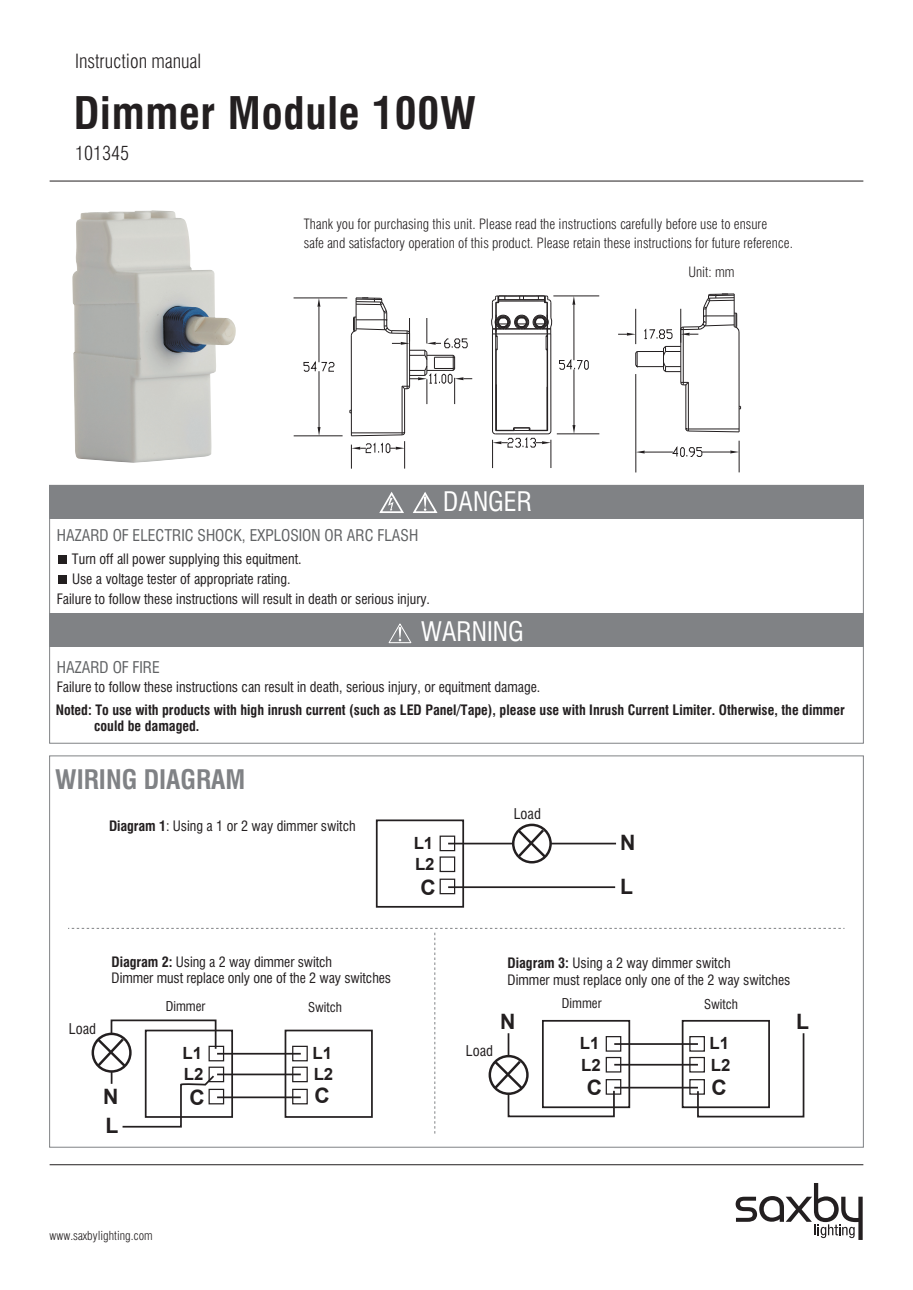
<style>
.page{position:relative;width:913px;height:1290px;background:#fff}
.page>*{position:absolute;margin:0;border:0;box-sizing:border-box;transform-origin:0 0}
.t1{font:700 condensed 43.75px "Swiss 721 BT";letter-spacing:.02em;color:#231f20}
.t2{font:condensed 26.25px "Swiss 721 BT";color:#fff}
.t3{font:700 condensed 26.25px "Swiss 721 BT";color:#808285}
.t4{font:700 21.18px/43.9px "Arial";color:#231f20}
.t5{font:300 condensed 19.25px "Swiss 721 BT";color:#231f20}
.t6{font:700 16.8px/21.3px "Arial";color:#231f20}
.t7{font:condensed 15.75px "Swiss 721 BT";color:#606264}
.t8{font:condensed 14.53px "Swiss 721 BT";color:#231f20}
.t9{font:condensed 14px/16.8px "Swiss 721 BT";color:#231f20}
.t10{font:300 condensed 14px/18.9px "Swiss 721 BT";color:#231f20}
.t11{font:700 condensed 14px/16.8px "Swiss 721 BT";color:#231f20}
.t12{font:condensed 13.12px "Swiss 721 BT";color:#231f20}
.t13{font:300 condensed 12.25px "Swiss 721 BT";color:#231f20}
.s1{font-weight:700}
</style>
<div class="page">
<img style="left:72px;top:210px;width:164px;height:253px">
<hr style="left:50px;top:181px;width:813px;height:1px;background:#231f20">
<hr style="left:50px;top:1164px;width:813px;height:1px;background:#231f20">
<hr style="left:404px;top:389px;width:1px;height:43px;background:#231f20">
<hr style="left:402px;top:386px;width:1px;height:49px;background:#231f20">
<hr style="left:351px;top:336px;width:1px;height:100px;background:#231f20">
<hr style="left:293px;top:297px;width:54px;height:1px;background:#231f20">
<hr style="left:294px;top:435px;width:48px;height:1px;background:#231f20">
<hr style="left:318px;top:307px;width:1px;height:55px;background:#231f20">
<hr style="left:318px;top:371px;width:1px;height:56px;background:#231f20">
<svg style="left:317px;top:298px;width:3px;height:9px"></svg>
<svg style="left:317px;top:427px;width:3px;height:9px"></svg>
<svg style="left:303px;top:359px;width:32px;height:13px"></svg>
<svg style="left:350px;top:431px;width:56px;height:38px"></svg>
<svg style="left:350px;top:297px;width:122px;height:107px"></svg>
<hr style="left:738px;top:332px;width:1px;height:100px;background:#231f20">
<hr style="left:688px;top:382px;width:1px;height:49px;background:#231f20">
<hr style="left:685px;top:385px;width:1px;height:43px;background:#231f20">
<hr style="left:683px;top:329px;width:1px;height:53px;background:#231f20">
<hr style="left:680px;top:329px;width:1px;height:53px;background:#231f20">
<svg style="left:685px;top:427px;width:55px;height:6px"></svg>
<svg style="left:680px;top:381px;width:9px;height:5px"></svg>
<svg style="left:618px;top:293px;width:122px;height:80px"></svg>
<hr style="left:635px;top:374px;width:1px;height:98px;background:#231f20">
<hr style="left:738px;top:441px;width:1px;height:31px;background:#231f20">
<svg style="left:636px;top:445px;width:103px;height:13px"></svg>
<hr style="left:550px;top:334px;width:1px;height:97px;background:#231f20">
<hr style="left:547px;top:349px;width:1px;height:81px;background:#231f20">
<hr style="left:496px;top:349px;width:1px;height:81px;background:#231f20">
<hr style="left:495px;top:334px;width:1px;height:97px;background:#231f20">
<hr style="left:492px;top:334px;width:1px;height:97px;background:#231f20">
<svg style="left:491px;top:295px;width:61px;height:55px"></svg>
<svg style="left:492px;top:427px;width:60px;height:41px"></svg>
<hr style="left:553px;top:295px;width:46px;height:1px;background:#231f20">
<hr style="left:557px;top:433px;width:42px;height:1px;background:#231f20">
<hr style="left:573px;top:305px;width:1px;height:55px;background:#231f20">
<hr style="left:573px;top:369px;width:1px;height:56px;background:#231f20">
<svg style="left:572px;top:296px;width:3px;height:9px"></svg>
<svg style="left:572px;top:425px;width:3px;height:9px"></svg>
<svg style="left:559px;top:357px;width:30px;height:13px"></svg>
<div style="left:49px;top:613px;width:814px;height:34px;background:#808285"></div>
<svg style="left:388px;top:623px;width:24px;height:20px"></svg>
<div style="left:49px;top:485px;width:814px;height:34px;background:#808285"></div>
<svg style="left:379px;top:492px;width:25px;height:21px"></svg>
<svg style="left:413px;top:492px;width:25px;height:21px"></svg>
<div style="left:58px;top:555px;width:9px;height:8px;background:#231f20"></div>
<div style="left:58px;top:575px;width:9px;height:9px;background:#231f20"></div>
<svg style="left:735px;top:1183px;width:127px;height:57px"></svg>
<div style="left:376px;top:819px;width:88px;height:89px;border:2px solid #231f20"></div>
<div style="left:512px;top:824px;width:40px;height:39px;border:2px solid #231f20;border-radius:50%"></div>
<svg style="left:515px;top:827px;width:33px;height:33px"></svg>
<hr style="left:448px;top:843px;width:65px;height:1px;background:#231f20">
<hr style="left:448px;top:886px;width:167px;height:2px;background:#231f20">
<hr style="left:551px;top:843px;width:65px;height:1px;background:#231f20">
<div style="left:439px;top:835px;width:16px;height:16px;border:1px solid #231f20"></div>
<div style="left:439px;top:856px;width:16px;height:16px;border:1px solid #231f20"></div>
<div style="left:439px;top:878px;width:16px;height:16px;border:1px solid #231f20"></div>
<svg style="left:68px;top:928px;width:776px;height:206px"></svg>
<h3 class="t5" style="left:75px;top:49px;width:128px">Instruction manual</h3>
<h1 class="t1" style="left:74px;top:87px;width:404px">Dimmer Module 100W</h1>
<h3 class="t5" style="left:75px;top:141px;width:55px">101345</h3>
<p class="t10" style="left:304px;top:215px;width:490px">Thank you for purchasing this unit. Please read the instructions carefully before use to ensure<br>safe and satisfactory operation of this product. Please retain these instructions for future reference.</p>
<p class="t7" style="left:57px;top:526px;width:363px">HAZARD OF ELECTRIC SHOCK, EXPLOSION OR ARC FLASH</p>
<p class="t9" style="left:72px;top:548px;width:231px;line-height:20.5px">Turn off all power supplying this equitment.<br>Use a voltage tester of appropriate rating.</p>
<h2 class="t2" style="left:443px;top:486px;width:90px">DANGER</h2>
<p class="t9" style="left:57px;top:591px;width:375px">Failure to follow these instructions will result in death or serious injury.</p>
<h2 class="t2" style="left:421px;top:616px;width:104px">WARNING</h2>
<p class="t7" style="left:57px;top:658px;width:104px">HAZARD OF FIRE</p>
<p class="t9" style="left:57px;top:679px;width:485px">Failure to follow these instructions can result in death, serious injury, or equitment damage.</p>
<p class="t10" style="left:688px;top:262px;width:48px">Unit: mm</p>
<p class="t11" style="left:94px;top:701px;width:752px;text-indent:-38px">Noted: To use with products with high inrush current (such as LED Panel/Tape), please use with Inrush Current Limiter. Otherwise, the dimmer could be damaged.</p>
<h2 class="t3" style="left:55px;top:764px;width:192px">WIRING DIAGRAM</h2>
<p class="t9" style="left:109px;top:817px;width:248px"><span class="s1">Diagram 1</span>: Using a 1 or 2 way dimmer switch</p>
<p class="t8" style="left:69px;top:1020px;width:29px">Load</p>
<p class="t9" style="left:112px;top:953px;width:281px"><span class="s1">Diagram 2:</span> Using a 2 way dimmer switch<br>Dimmer must replace only one of the 2 way switches</p>
<p class="t12" style="left:166px;top:998px;width:41px">Dimmer</p>
<p class="t12" style="left:308px;top:999px;width:36px">Switch</p>
<h3 class="t4" style="left:103px;top:1082px;width:17px;line-height:29.2px">N<br>L</h3>
<p class="t6" style="left:183px;top:1043px;width:22px">L1<br>L2</p>
<h3 class="t4" style="left:190px;top:1076px;width:17px">C</h3>
<p class="t6" style="left:312px;top:1043px;width:22px">L1<br>L2</p>
<h3 class="t4" style="left:314px;top:1074px;width:17px">C</h3>
<p class="t6" style="left:414px;top:833px;width:22px">L1<br>L2</p>
<h3 class="t4" style="left:420px;top:866px;width:17px">C</h3>
<p class="t8" style="left:514px;top:805px;width:29px">Load</p>
<h3 class="t4" style="left:620px;top:821px;width:17px">N<br>L</h3>
<p class="t8" style="left:466px;top:1042px;width:29px">Load</p>
<p class="t9" style="left:507px;top:954px;width:284px"><span class="s1">Diagram 3:</span> Using a 2 way dimmer switch<br>Dimmer must replace only one of the 2 way switches</p>
<p class="t12" style="left:562px;top:995px;width:41px">Dimmer</p>
<p class="t12" style="left:704px;top:996px;width:36px">Switch</p>
<p class="t6" style="left:580px;top:1033px;width:22px">L1<br>L2</p>
<h3 class="t4" style="left:587px;top:1066px;width:17px">C</h3>
<h3 class="t4" style="left:500px;top:1000px;width:17px">N</h3>
<h3 class="t4" style="left:796px;top:1000px;width:14px">L</h3>
<p class="t6" style="left:709px;top:1033px;width:22px">L1<br>L2</p>
<h3 class="t4" style="left:711px;top:1066px;width:17px">C</h3>
<p class="t13" style="left:50px;top:1228px;width:105px">www.saxbylighting.com</p>
</div>
